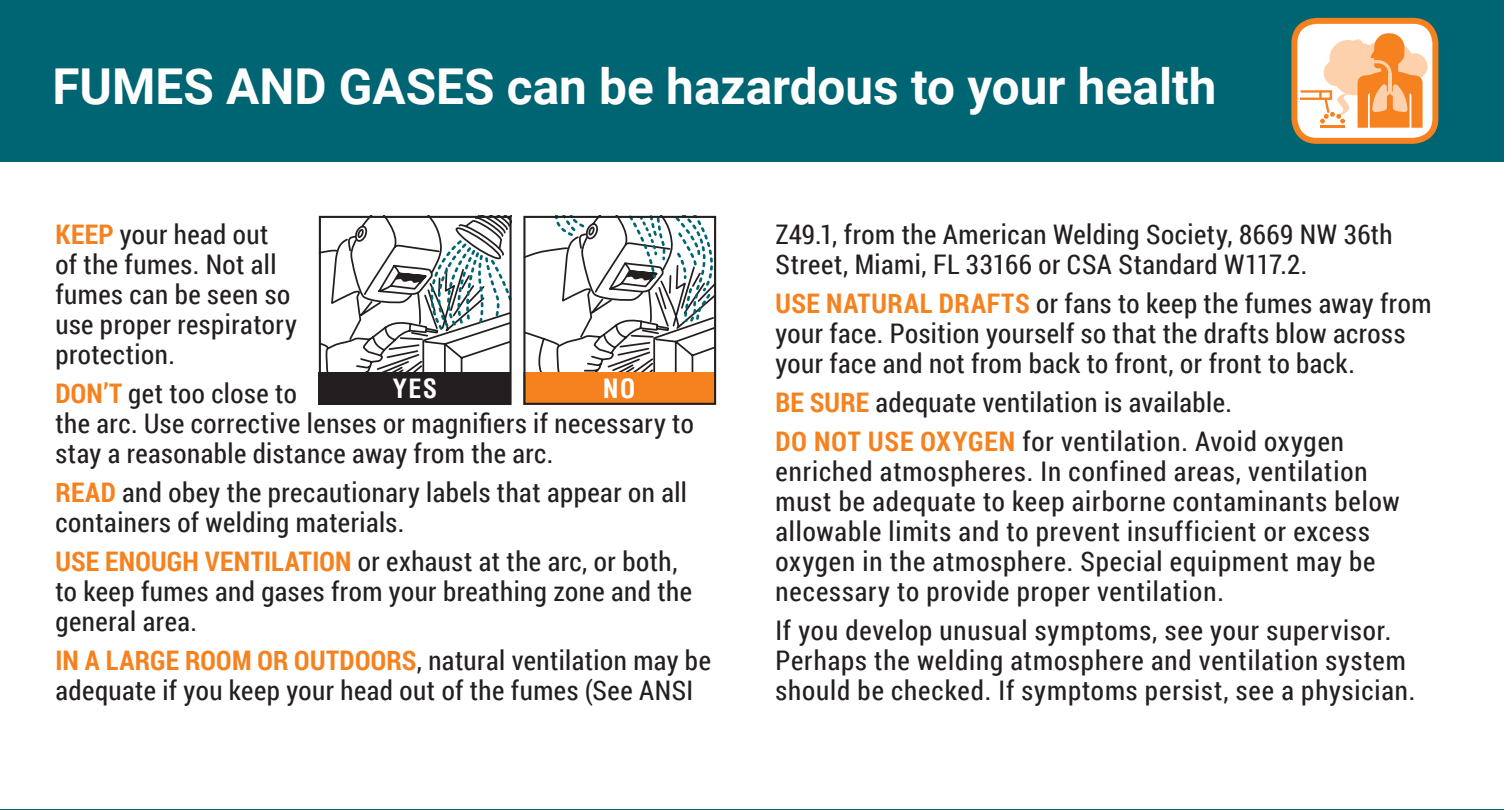
<style>
.page{position:relative;width:1512px;height:810px;background:#fff}
.page>*{position:absolute;margin:0;border:0;box-sizing:border-box;transform-origin:0 0}
.t1{font:700 49.5px "Roboto";color:#fff}
.t2{font:27px/30px "Roboto Condensed";letter-spacing:.02em;color:#231f20}
.t3{font:700 condensed 25.8px "Helvetica";color:#fff}
.s1{font-weight:700;color:#f5821f}
</style>
<div class="page">
<hr style="left:0;top:809px;width:1503px;height:1px;background:#006573">
<div style="left:0;top:0;width:1503px;height:162px;background:#006573"></div>
<svg style="left:322px;top:219px;width:187px;height:153px"></svg>
<div style="left:319px;top:216px;width:193px;height:189px;border:2px solid #231f20"></div>
<div style="left:319px;top:372px;width:192px;height:33px;background:#231f20"></div>
<svg style="left:526px;top:219px;width:187px;height:153px"></svg>
<div style="left:523px;top:372px;width:192px;height:33px;background:#f5821f"></div>
<div style="left:1294px;top:21px;width:141px;height:120px;background:#fff;border-radius:22px"></div>
<div style="left:1291px;top:18px;width:147px;height:126px;border:6px solid #f5821f;border-radius:22px"></div>
<div style="left:1324px;top:60px;width:26px;height:26px;background:#fdd1ab;border-radius:50%"></div>
<div style="left:1330px;top:40px;width:37px;height:37px;background:#fdd1ab;border-radius:50%"></div>
<div style="left:1332px;top:50px;width:45px;height:45px;background:#fdd1ab;border-radius:50%"></div>
<div style="left:1353px;top:39px;width:10px;height:11px;background:#fdd1ab;border-radius:50%"></div>
<div style="left:1401px;top:53px;width:26px;height:27px;background:#fdd1ab;border-radius:50%"></div>
<svg style="left:1300px;top:90px;width:50px;height:34px"></svg>
<hr style="left:1320px;top:125px;width:25px;height:3px;background:#f5821f">
<svg style="left:1358px;top:33px;width:65px;height:95px"></svg>
<div style="left:523px;top:216px;width:193px;height:189px;border:2px solid #231f20"></div>
<p class="t1" style="left:52px;top:52px;width:1166px">FUMES AND GASES can be hazardous to your health</p>
<p class="t2" style="left:55px;top:219px;width:243px"><span class="s1">KEEP</span> your head out of the fumes. Not all fumes can be seen so use proper respiratory protection.</p>
<p class="t2" style="left:55px;top:378px;width:640px"><span class="s1">DON’T</span> get too close to<br>the arc. Use corrective lenses or magnifiers if necessary to stay a reasonable distance away from the arc.</p>
<p class="t2" style="left:55px;top:477px;width:633px"><span class="s1">READ</span> and obey the precautionary labels that appear on all containers of welding materials.</p>
<p class="t2" style="left:55px;top:546px;width:638px"><span class="s1">USE ENOUGH VENTILATION</span> or exhaust at the arc, or both, to keep fumes and gases from your breathing zone and the general area.</p>
<p class="t2" style="left:55px;top:645px;width:657px"><span class="s1">IN A LARGE ROOM OR OUTDOORS</span>, natural ventilation may be adequate if you keep your head out of the fumes (See ANSI</p>
<p class="t3" style="left:393px;top:372px;width:46px">YES</p>
<p class="t3" style="left:603px;top:372px;width:34px">NO</p>
<p class="t2" style="left:775px;top:219px;width:619px">Z49.1, from the American Welding Society, 8669 NW 36th<br>Street, Miami, FL 33166 or CSA Standard W117.2.</p>
<p class="t2" style="left:775px;top:288px;width:658px"><span class="s1">USE NATURAL DRAFTS</span> or fans to keep the fumes away from your face. Position yourself so that the drafts blow across your face and not from back to front, or front to back.</p>
<p class="t2" style="left:775px;top:382px;width:570px;line-height:39px"><span class="s1">BE SURE</span> adequate ventilation is available.<br><span class="s1">DO NOT USE OXYGEN</span> for ventilation. Avoid oxygen</p>
<p class="t2" style="left:775px;top:456px;width:626px">enriched atmospheres. In confined areas, ventilation must be adequate to keep airborne contaminants below allowable limits and to prevent insufficient or excess oxygen in the atmosphere. Special equipment may be necessary to provide proper ventilation.</p>
<p class="t2" style="left:775px;top:615px;width:642px">If you develop unusual symptoms, see your supervisor.<br>Perhaps the welding atmosphere and ventilation system should be checked. If symptoms persist, see a physician.</p>
</div>
